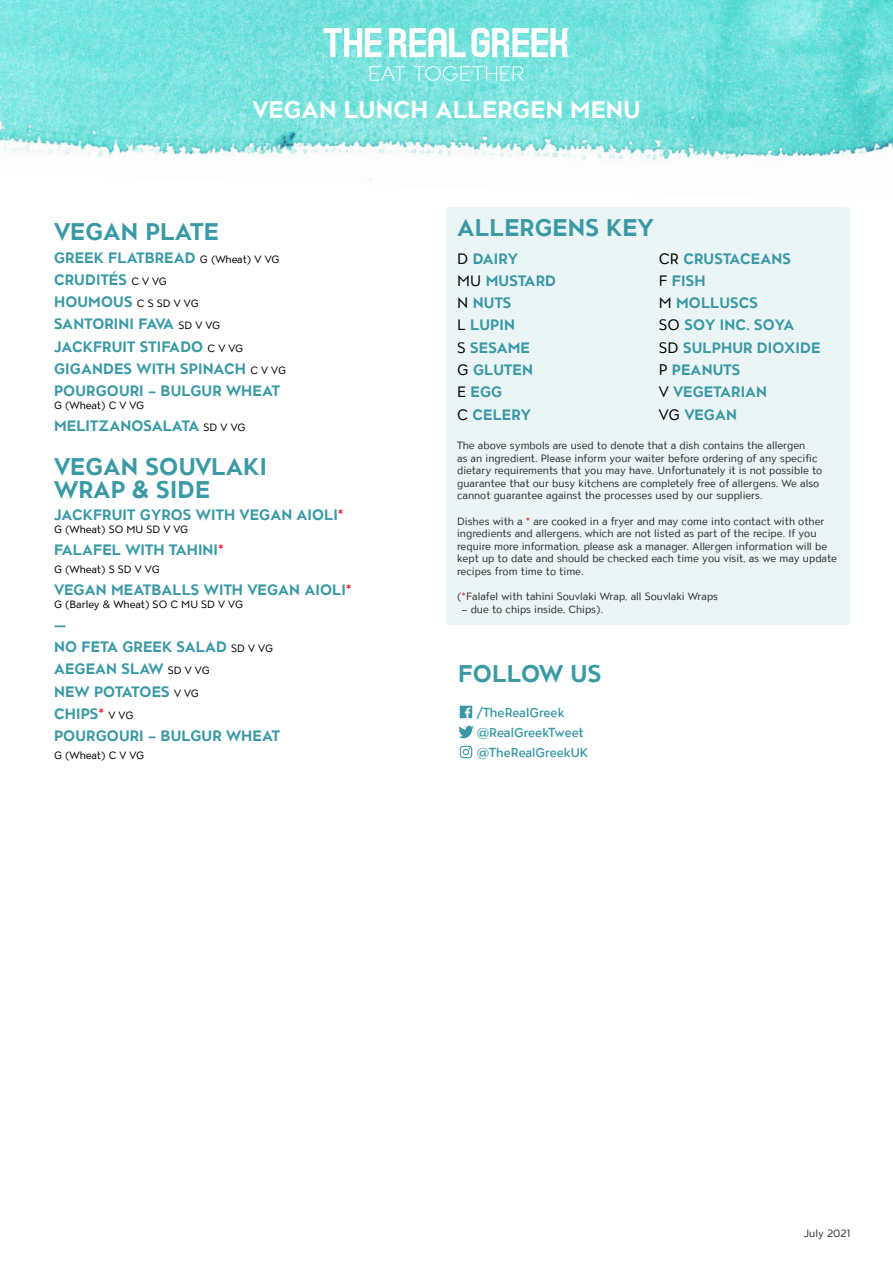
<style>
.page{position:relative;width:893px;height:1263px;background:#fff}
.page>*{position:absolute;margin:0;border:0;box-sizing:border-box;transform-origin:0 0}
.Menu_Sub_Head{font:700 24px "ATC Overlook";letter-spacing:.01em;color:#3999a5}
.Menu_Titles{font:700 24px "ATC Overlook";letter-spacing:.01em;color:#fff}
.Menu_Titles-2{font:700 24px "ATC Overlook";letter-spacing:.01em;color:#3999a5}
.Menu_Titles-3{font:700 15px "ATC Overlook";letter-spacing:.01em;color:#3999a5}
.t1{font:500 12.75px "ATC Overlook";color:#3999a5}
.Menu_Body{font:10.5px/12.6px "ATC Overlook";color:#312f30}
.Menu_Titles-4{font:10.5px "ATC Overlook";letter-spacing:-.005em;color:#000}
.s1{font-weight:400;font-size:10.5px;color:#000}
.s2{color:#ee1d23}
.s3{font-weight:400;color:#000}
</style>
<div class="page">
<img style="left:0;top:0;width:893px;height:180px">
<div style="left:446px;top:208px;width:404px;height:417px;background:#ebf5f6"></div>
<svg style="left:324px;top:28px;width:245px;height:29px"></svg>
<svg style="left:370px;top:66px;width:153px;height:15px;background:#92e7e3"></svg>
<svg style="left:458px;top:726px;width:16px;height:12px"></svg>
<svg style="left:460px;top:706px;width:12px;height:12px"></svg>
<svg style="left:460px;top:746px;width:12px;height:12px"></svg>
<p class="Menu_Titles" style="left:252px;top:96px;width:390px">VEGAN LUNCH ALLERGEN MENU</p>
<p class="Menu_Sub_Head" style="left:54px;top:218px;width:166px">VEGAN PLATE</p>
<p class="Menu_Titles-3" style="left:54px;top:249px;width:227px">GREEK FLATBREAD <span class="s1">G (Wheat) V VG</span></p>
<p class="Menu_Titles-3" style="left:54px;top:271px;width:114px">CRUDITÉS <span class="s1">C V VG</span></p>
<p class="Menu_Titles-3" style="left:54px;top:293px;width:146px">HOUMOUS <span class="s1">C S SD V VG</span></p>
<p class="Menu_Titles-3" style="left:54px;top:316px;width:168px">SANTORINI FAVA <span class="s1">SD V VG</span></p>
<p class="Menu_Titles-3" style="left:54px;top:338px;width:191px">JACKFRUIT STIFADO <span class="s1">C V VG</span></p>
<p class="Menu_Titles-3" style="left:54px;top:360px;width:233px">GIGANDES WITH SPINACH <span class="s1">C V VG</span></p>
<p class="Menu_Titles-3" style="left:54px;top:382px;width:227px">POURGOURI – BULGUR WHEAT</p>
<p class="Menu_Titles-4" style="left:54px;top:399px;width:92px">G (Wheat) C V VG</p>
<p class="Menu_Titles-3" style="left:54px;top:417px;width:193px">MELITZANOSALATA <span class="s1">SD V VG</span></p>
<p class="Menu_Sub_Head" style="left:54px;top:453px;width:214px">VEGAN SOUVLAKI</p>
<p class="Menu_Sub_Head" style="left:54px;top:476px;width:157px">WRAP &amp; SIDE</p>
<p class="Menu_Titles-3" style="left:54px;top:506px;width:291px">JACKFRUIT GYROS WITH VEGAN AIOLI<span class="s2">*</span></p>
<p class="Menu_Titles-4" style="left:54px;top:523px;width:136px">G (Wheat) SO MU SD V VG</p>
<p class="Menu_Titles-3" style="left:54px;top:541px;width:171px">FALAFEL WITH TAHINI<span class="s2">*</span></p>
<p class="Menu_Titles-4" style="left:54px;top:563px;width:107px">G (Wheat) S SD V VG</p>
<p class="Menu_Titles-3" style="left:54px;top:581px;width:299px">VEGAN MEATBALLS WITH VEGAN AIOLI<span class="s2">*</span></p>
<p class="Menu_Titles-4" style="left:54px;top:598px;width:191px">G (Barley &amp; Wheat) SO C MU SD V VG</p>
<p class="Menu_Titles-3" style="left:54px;top:616px;width:14px">—</p>
<p class="Menu_Titles-3" style="left:54px;top:638px;width:220px">NO FETA GREEK SALAD <span class="s1">SD V VG</span></p>
<p class="Menu_Titles-3" style="left:54px;top:661px;width:157px">AEGEAN SLAW <span class="s1">SD V VG</span></p>
<p class="Menu_Titles-3" style="left:54px;top:683px;width:146px">NEW POTATOES <span class="s1">V VG</span></p>
<p class="Menu_Titles-3" style="left:54px;top:705px;width:81px">CHIPS<span class="s2">*</span> <span class="s1">V VG</span></p>
<p class="Menu_Titles-3" style="left:54px;top:727px;width:227px">POURGOURI – BULGUR WHEAT</p>
<p class="Menu_Titles-4" style="left:54px;top:750px;width:92px">G (Wheat) C V VG</p>
<p class="Menu_Titles-2" style="left:457px;top:214px;width:198px">ALLERGENS KEY</p>
<p class="Menu_Titles-3" style="left:659px;top:250px;width:134px"><span class="s3">CR</span> CRUSTACEANS</p>
<p class="Menu_Titles-3" style="left:659px;top:272px;width:48px"><span class="s3">F</span> FISH</p>
<p class="Menu_Titles-3" style="left:659px;top:294px;width:101px"><span class="s3">M</span> MOLLUSCS</p>
<p class="Menu_Titles-3" style="left:659px;top:317px;width:137px"><span class="s3">SO</span> SOY INC. SOYA</p>
<p class="Menu_Titles-3" style="left:659px;top:339px;width:163px"><span class="s3">SD</span> SULPHUR DIOXIDE</p>
<p class="Menu_Titles-3" style="left:659px;top:361px;width:83px"><span class="s3">P</span> PEANUTS</p>
<p class="Menu_Titles-3" style="left:659px;top:383px;width:110px"><span class="s3">V</span> VEGETARIAN</p>
<p class="Menu_Titles-3" style="left:659px;top:406px;width:80px"><span class="s3">VG</span> VEGAN</p>
<p class="Menu_Titles-3" style="left:457px;top:250px;width:62px"><span class="s3">D</span> DAIRY</p>
<p class="Menu_Titles-3" style="left:457px;top:272px;width:100px"><span class="s3">MU</span> MUSTARD</p>
<p class="Menu_Titles-3" style="left:457px;top:294px;width:56px"><span class="s3">N</span> NUTS</p>
<p class="Menu_Titles-3" style="left:457px;top:317px;width:59px"><span class="s3">L</span> LUPIN</p>
<p class="Menu_Titles-3" style="left:457px;top:339px;width:74px"><span class="s3">S</span> SESAME</p>
<p class="Menu_Titles-3" style="left:457px;top:361px;width:77px"><span class="s3">G</span> GLUTEN</p>
<p class="Menu_Titles-3" style="left:457px;top:383px;width:47px"><span class="s3">E</span> EGG</p>
<p class="Menu_Titles-3" style="left:457px;top:406px;width:75px"><span class="s3">C</span> CELERY</p>
<p class="Menu_Body" style="left:457px;top:440px;width:367px">The above symbols are used to denote that a dish contains the allergen<br>as an ingredient. Please inform your waiter before ordering of any specific dietary requirements that you may have. Unfortunately it is not possible to guarantee that our busy kitchens are completely free of allergens. We also cannot guarantee against the processes used by our suppliers.</p>
<p class="Menu_Body" style="left:457px;top:515px;width:381px">Dishes with a <span class="s2">*</span> are cooked in a fryer and may come into contact with other ingredients and allergens, which are not listed as part of the recipe. If you require more information, please ask a manager. Allergen information will be kept up to date and should be checked each time you visit, as we may update recipes from time to time.</p>
<p class="Menu_Body" style="left:457px;top:591px;width:263px">(<span class="s2">*</span>Falafel with tahini Souvlaki Wrap, all Souvlaki Wraps</p>
<p class="Menu_Body" style="left:462px;top:603px;width:143px">– due to chips inside, Chips).</p>
<p class="Menu_Sub_Head" style="left:458px;top:660px;width:145px">FOLLOW US</p>
<p class="t1" style="left:477px;top:705px;width:89px">/TheRealGreek</p>
<p class="t1" style="left:477px;top:725px;width:108px">@RealGreekTweet</p>
<p class="t1" style="left:477px;top:745px;width:113px">@TheRealGreekUK</p>
<p class="Menu_Body" style="left:804px;top:1228px;width:48px">July 2021</p>
</div>
